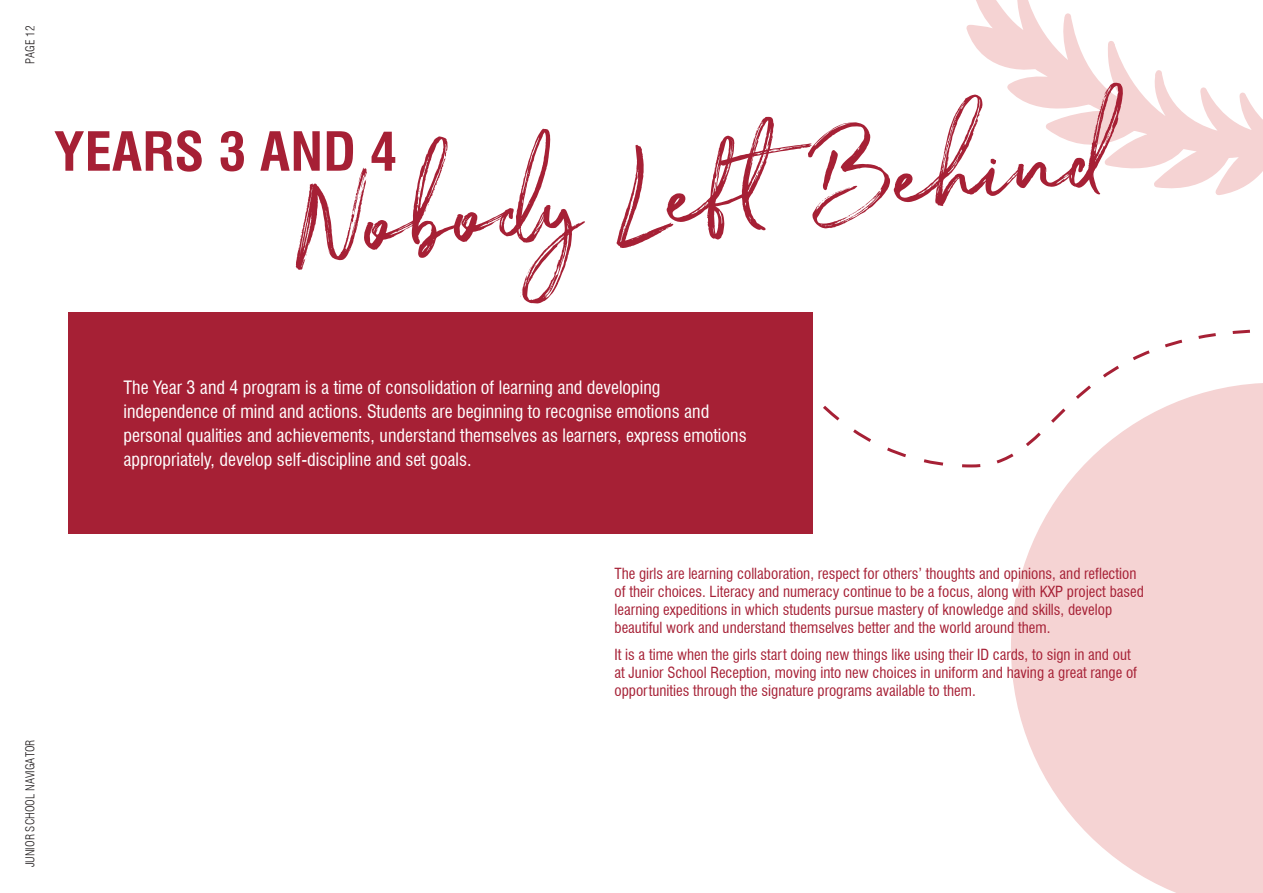
<style>
.page{position:relative;width:1263px;height:893px;background:#fff}
.page>*{position:absolute;margin:0;border:0;box-sizing:border-box;transform-origin:0 0}
.t1{font:209.1px "The Saturday";color:#a62035}
.t2{font:700 condensed 52.5px "Swiss 721 BT";color:#a62035;scale:1.06 1}
.Body{font:condensed 18px/24px "Swiss 721 BT";color:#fff}
.Body-2{font:condensed 15px/18px "Swiss 721 BT";color:#a62035}
.t3{font:300 condensed 12px "Swiss 721 BT";color:#231f20}
</style>
<div class="page">
<svg style="left:1011px;top:469px;width:252px;height:424px;background:#f6d9d9"></svg>
<svg style="left:966px;top:0;width:297px;height:195px"></svg>
<div style="left:68px;top:313px;width:744px;height:221px;background:#a62035"></div>
<svg style="left:812px;top:328px;width:451px;height:141px"></svg>
<p class="t3" style="left:23px;top:64px;width:40px;rotate:-90deg">PAGE 12</p>
<p class="t1" style="left:278px;top:63px;width:820px;rotate:-5deg">Nobody Left Behind</p>
<p class="t2" style="left:54px;top:120px;width:325px">YEARS 3 AND 4</p>
<p class="Body" style="left:123px;top:375px;width:625px">The Year 3 and 4 program is a time of consolidation of learning and developing independence of mind and actions. Students are beginning to recognise emotions and personal qualities and achievements, understand themselves as learners, express emotions appropriately, develop self-discipline and set goals.</p>
<p class="t3" style="left:23px;top:867px;width:129px;rotate:-90deg">JUNIOR SCHOOL NAVIGATOR</p>
<p class="Body-2" style="left:614px;top:565px;width:531px">The girls are learning collaboration, respect for others’ thoughts and opinions, and reflection of their choices. Literacy and numeracy continue to be a focus, along with KXP project based learning expeditions in which students pursue mastery of knowledge and skills, develop beautiful work and understand themselves better and the world around them.</p>
<p class="Body-2" style="left:614px;top:645px;width:524px">It is a time when the girls start doing new things like using their ID cards, to sign in and out at Junior School Reception, moving into new choices in uniform and having a great range of opportunities through the signature programs available to them.</p>
</div>
